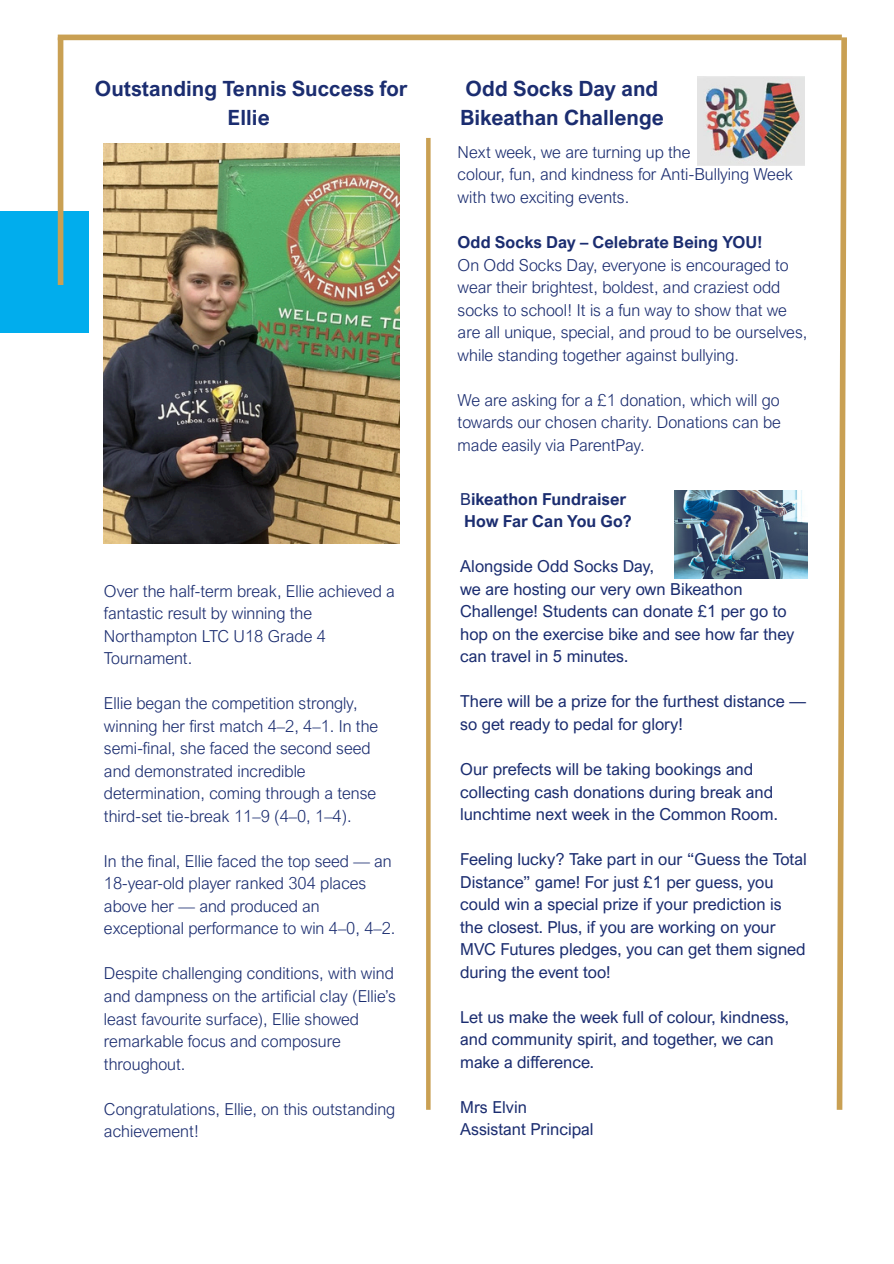
<style>
.page{position:relative;width:894px;height:1264px;background:#fff}
.page>*{position:absolute;margin:0;border:0;box-sizing:border-box;transform-origin:0 0}
.t1{font:700 21px/29.2px "Arial Nova";color:#1b2d70;text-align:center}
.t2{font:300 16.5px/22.5px "Arial Nova";color:#1b2d70}
.t3{font:16.5px/22.5px "Arial Nova";color:#1b2d70}
.t4{font:700 16.5px/22.5px "Arial Nova";color:#1b2d70}
.s1{font-weight:400}
</style>
<div class="page">
<div style="left:0;top:212px;width:89px;height:121px;background:#01aded"></div>
<div style="left:58px;top:35px;width:783px;height:5px;background:#c9a053"></div>
<svg style="left:833px;top:34px;width:14px;height:1076px"></svg>
<div style="left:58px;top:37px;width:5px;height:248px;background:#c9a053"></div>
<svg style="left:426px;top:138px;width:4px;height:971px;background:#caa257"></svg>
<img style="left:104px;top:144px;width:295px;height:399px">
<img style="left:697px;top:77px;width:107px;height:89px">
<img style="left:674px;top:490px;width:133px;height:88px">
<p class="t1" style="left:95px;top:74px;width:314px">Outstanding Tennis Success for<br>Ellie</p>
<p class="t2" style="left:104px;top:579px;width:292px">Over the half-term break, Ellie achieved a fantastic result by winning the<br>Northampton LTC U18 Grade 4<br>Tournament.</p>
<p class="t2" style="left:104px;top:691px;width:276px">Ellie began the competition strongly, winning her first match 4–2, 4–1. In the semi-final, she faced the second seed and demonstrated incredible determination, coming through a tense third-set tie-break 11–9 (4–0, 1–4).</p>
<p class="t2" style="left:104px;top:849px;width:293px">In the final, Ellie faced the top seed — an 18-year-old player ranked 304 places above her — and produced an exceptional performance to win 4–0, 4–2.</p>
<p class="t2" style="left:104px;top:962px;width:293px">Despite challenging conditions, with wind and dampness on the artificial clay (Ellie’s least favourite surface), Ellie showed remarkable focus and composure throughout.</p>
<p class="t2" style="left:104px;top:1097px;width:293px">Congratulations, Ellie, on this outstanding achievement!</p>
<p class="t1" style="left:460px;top:74px;width:205px;text-align:left">Odd Socks Day and<br>Bikeathan Challenge</p>
<p class="t2" style="left:457px;top:140px;width:336px">Next week, we are turning up the<br>colour, fun, and kindness for Anti-Bullying Week with two exciting events.</p>
<p class="t4" style="left:457px;top:230px;width:306px">Odd Socks Day – Celebrate Being YOU!</p>
<p class="t2" style="left:457px;top:253px;width:351px">On Odd Socks Day, everyone is encouraged to wear their brightest, boldest, and craziest odd socks to school! It is a fun way to show that we are all unique, special, and proud to be ourselves, while standing together against bullying.</p>
<p class="t2" style="left:457px;top:388px;width:325px;text-align:justify">We are asking for a £1 donation, which will go towards our chosen charity. Donations can be made easily via ParentPay.</p>
<p class="t4" style="left:460px;top:487px;width:173px"><span class="s1">B</span>ikeathon Fundraiser<br>How Far Can You Go?</p>
<p class="t3" style="left:460px;top:555px;width:335px">Alongside Odd Socks Day,<br>we are hosting our very own Bikeathon Challenge! Students can donate £1 per go to hop on the exercise bike and see how far they can travel in 5 minutes.</p>
<p class="t3" style="left:460px;top:690px;width:347px">There will be a prize for the furthest distance — so get ready to pedal for glory!</p>
<p class="t3" style="left:460px;top:757px;width:319px">Our prefects will be taking bookings and collecting cash donations during break and lunchtime next week in the Common Room.</p>
<p class="t3" style="left:460px;top:847px;width:348px">Feeling lucky? Take part in our “Guess the Total Distance” game! For just £1 per guess, you could win a special prize if your prediction is the closest. Plus, if you are working on your MVC Futures pledges, you can get them signed during the event too!</p>
<p class="t3" style="left:460px;top:1005px;width:330px">Let us make the week full of colour, kindness, and community spirit, and together, we can make a difference.</p>
<p class="t3" style="left:460px;top:1095px;width:135px">Mrs Elvin<br>Assistant Principal</p>
</div>
